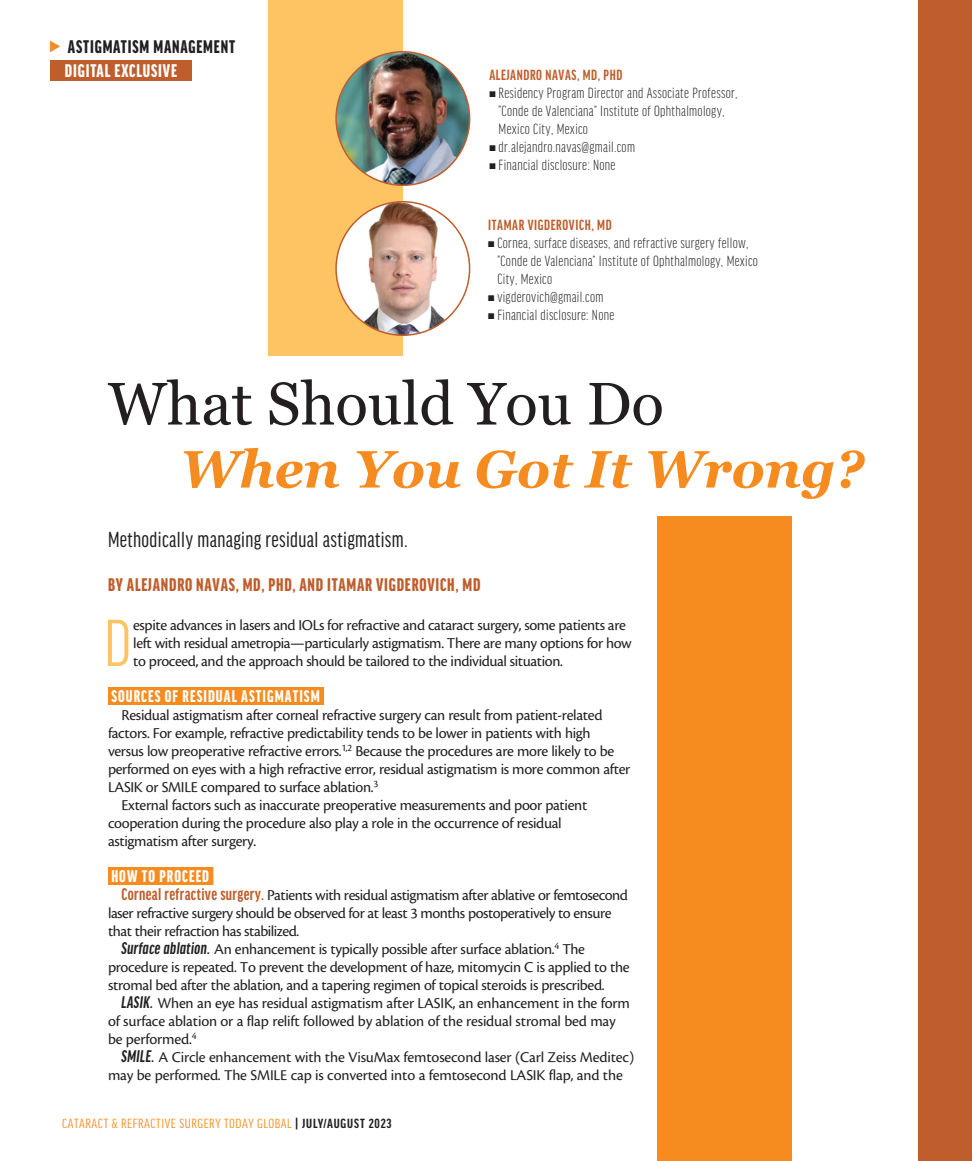
<style>
.page{position:relative;width:972px;height:1161px;background:#fff}
.page>*{position:absolute;margin:0;border:0;box-sizing:border-box;transform-origin:0 0}
.body_first{font:extra-condensed 70.95px "Good Headline Pro";color:#fec463}
.t1{font:60px "Georgia";color:#231f20}
.t2{font:italic 700 52.5px "Georgia";color:#f68b1f}
.deck{font:23.25px "Good Headline Pro X Cond News";letter-spacing:.015em;color:#231f20}
.author{font:900 extra-condensed 19.5px "Good Headline Pro";letter-spacing:.04em;color:#bf5d2c}
.t3{font:900 extra-condensed 19.5px "Good Headline Pro";letter-spacing:.045em;color:#231f20}
.t4{font:900 extra-condensed 19.5px "Good Headline Pro";letter-spacing:.045em;color:#fff}
.subhead{font:900 extra-condensed 18px "Good Headline Pro";letter-spacing:.06em;color:#fff}
.body{font:15.75px/18px "Cronos Pro";letter-spacing:-.02em;color:#231f20}
.bio_info{font:300 extra-condensed 15.75px/18px "Good Headline Pro";letter-spacing:.02em;color:#231f20}
.body_first-2{font:15.75px/18px "Cronos Pro";letter-spacing:-.025em;color:#231f20}
.bio_name_no_line{font:700 extra-condensed 15.75px "Good Headline Pro";letter-spacing:.04em;color:#bf5d2c}
.body-2{font:15.6px/18px "Cronos Pro";letter-spacing:-.01em;color:#231f20}
.t5{font:extra-condensed 14.1px "Good Headline Pro";letter-spacing:.035em;color:#f68b1f;scale:1.11 1}
.s1{font-family:"Good Headline Pro";font-weight:700;font-stretch:extra-condensed;font-size:18px;color:#bf5d2c}
.s2{font-family:"Good Headline Pro";font-weight:700;font-style:italic;font-stretch:extra-condensed;font-size:18px}
.s3{font-weight:700;color:#231f20}
</style>
<div class="page">
<div style="left:50px;top:60px;width:142px;height:20px;background:#bf5d2c"></div>
<div style="left:268px;top:0;width:135px;height:356px;background:#fec463"></div>
<img style="left:336px;top:52px;width:134px;height:133px;border-radius:67px">
<div style="left:918px;top:0;width:54px;height:1161px;background:#bf5d2c"></div>
<img style="left:336px;top:202px;width:134px;height:133px;border-radius:67px">
<div style="left:108px;top:687px;width:216px;height:18px;background:#f68b1f"></div>
<div style="left:108px;top:867px;width:105px;height:18px;background:#f68b1f"></div>
<div style="left:657px;top:516px;width:135px;height:645px;background:#f68b1f"></div>
<p class="t3" style="left:68px;top:37px;width:169px">ASTIGMATISM MANAGEMENT</p>
<p class="t4" style="left:65px;top:61px;width:114px">DIGITAL EXCLUSIVE</p>
<p class="bio_name_no_line" style="left:489px;top:67px;width:135px">ALEJANDRO NAVAS, MD, PHD</p>
<p class="bio_info" style="left:499px;top:84px;width:240px;text-indent:-9px">■ Residency Program Director and Associate Professor, “Conde de Valenciana” Institute of Ophthalmology,<br>Mexico City, Mexico</p>
<p class="bio_info" style="left:489px;top:138px;width:147px">■ dr.alejandro.navas@gmail.com</p>
<p class="bio_info" style="left:489px;top:156px;width:128px">■ Financial disclosure: None</p>
<p class="bio_name_no_line" style="left:488px;top:217px;width:125px">ITAMAR VIGDEROVICH, MD</p>
<p class="bio_info" style="left:497px;top:234px;width:262px;text-indent:-9px">■ Cornea, surface diseases, and refractive surgery fellow, “Conde de Valenciana” Institute of Ophthalmology, Mexico<br>City, Mexico</p>
<p class="bio_info" style="left:488px;top:288px;width:117px">■ vigderovich@gmail.com</p>
<p class="bio_info" style="left:488px;top:306px;width:128px">■ Financial disclosure: None</p>
<p class="t1" style="left:108px;top:360px;width:557px">What Should You Do</p>
<p class="t2" style="left:180px;top:430px;width:685px">When You Got It Wrong?</p>
<p class="deck" style="left:108px;top:528px;width:301px">Methodically managing residual astigmatism.</p>
<p class="author" style="left:108px;top:575px;width:374px">BY ALEJANDRO NAVAS, MD, PHD, AND ITAMAR VIGDEROVICH, MD</p>
<p class="body_first" style="left:104px;top:608px;width:28px">D</p>
<p class="body_first-2" style="left:133px;top:616px;width:500px">espite advances in lasers and IOLs for refractive and cataract surgery, some patients are left with residual ametropia—particularly astigmatism. There are many options for how to proceed, and the approach should be tailored to the individual situation.</p>
<p class="subhead" style="left:111px;top:687px;width:210px">SOURCES OF RESIDUAL ASTIGMATISM</p>
<p class="body" style="left:108px;top:706px;width:524px;text-indent:14px">Residual astigmatism after corneal refractive surgery can result from patient-related factors. For example, refractive predictability tends to be lower in patients with high versus low preoperative refractive errors.<sup>1,2</sup> Because the procedures are more likely to be performed on eyes with a high refractive error, residual astigmatism is more common after LASIK or SMILE compared to surface ablation.<sup>3</sup></p>
<p class="body" style="left:108px;top:796px;width:481px;text-indent:14px">External factors such as inaccurate preoperative measurements and poor patient cooperation during the procedure also play a role in the occurrence of residual astigmatism after surgery.</p>
<p class="subhead" style="left:111px;top:867px;width:99px">HOW TO PROCEED</p>
<p class="body" style="left:108px;top:886px;width:522px;text-indent:14px"><span class="s1">Corneal refractive surgery.</span> Patients with residual astigmatism after ablative or femtosecond laser refractive surgery should be observed for at least 3 months postoperatively to ensure that their refraction has stabilized.</p>
<p class="body" style="left:108px;top:940px;width:523px;text-indent:14px"><span class="s2">Surface ablation.</span> An enhancement is typically possible after surface ablation.<sup>4</sup> The procedure is repeated. To prevent the development of haze, mitomycin C is applied to the stromal bed after the ablation, and a tapering regimen of topical steroids is prescribed.</p>
<p class="body" style="left:108px;top:994px;width:523px;text-indent:14px"><span class="s2">LASIK.</span> When an eye has residual astigmatism after LASIK, an enhancement in the form of surface ablation or a flap relift followed by ablation of the residual stromal bed may be performed.<sup>4</sup></p>
<p class="body-2" style="left:108px;top:1048px;width:528px;text-indent:14px"><span class="s2">SMILE.</span> A Circle enhancement with the VisuMax femtosecond laser (Carl Zeiss Meditec) may be performed. The SMILE cap is converted into a femtosecond LASIK flap, and the</p>
<p class="t5" style="left:62px;top:1117px;width:298px">CATARACT &amp; REFRACTIVE SURGERY TODAY GLOBAL <span class="s3">| JULY/AUGUST 2023</span></p>
</div>
